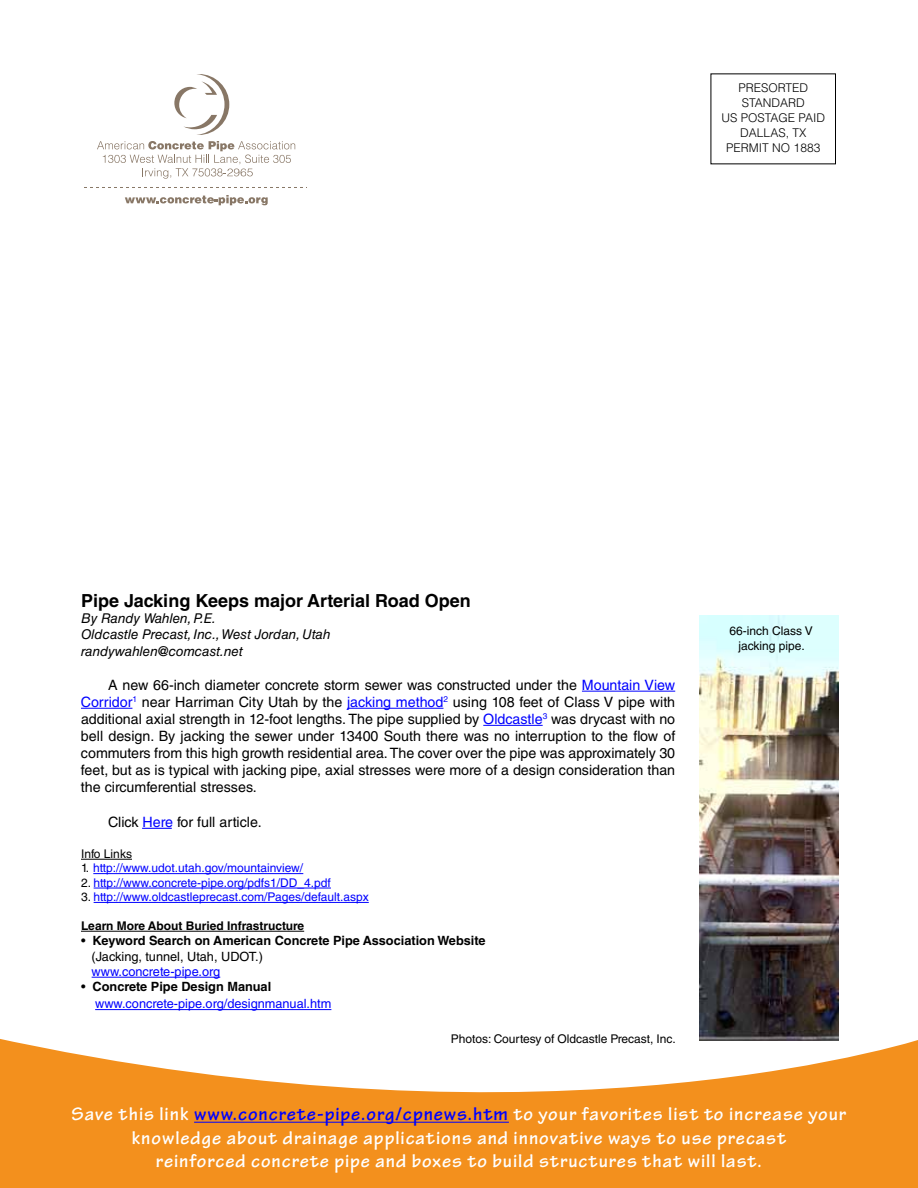
<style>
.page{position:relative;width:918px;height:1188px;background:#fff}
.page>*{position:absolute;margin:0;border:0;box-sizing:border-box;transform-origin:0 0}
.t1{font:700 19.5px/23.4px "Tekton Pro";letter-spacing:.05em;color:#fff;text-align:center}
.t2{font:700 18px "Helvetica LT Std";color:#000}
.t3{font:14.25px/17.1px "Helvetica LT Std";color:#000;text-align:justify}
.t4{font:italic 13.5px/16.2px "Helvetica LT Std";color:#000}
.t5{font:12.75px/17.1px "Helvetica LT Std";color:#00f}
.t6{font:700 12.75px/15.3px "Helvetica LT Std";color:#000}
.t7{font:12px "Helvetica LT Std";color:#00f}
.t8{font:12px/15px "Helvetica LT Std";color:#000;text-align:center}
.t9{font:300 12px/15px "Helvetica";color:#000;text-align:center}
.t10{font:700 12px "Helvetica LT Std";color:#000}
.s1{color:#00f}
.s2{color:#000}
.s3{font-weight:400}
.s4{font-weight:700;color:#000}
</style>
<div class="page">
<svg style="left:0;top:1029px;width:918px;height:159px;fill:#f3901d"></svg>
<img style="left:700px;top:615px;width:138px;height:426px">
<svg style="left:174px;top:74px;width:55px;height:61px"></svg>
<svg style="left:125px;top:195px;width:143px;height:10px"></svg>
<svg style="left:97px;top:141px;width:198px;height:38px"></svg>
<svg style="left:84px;top:187px;width:219px;height:1px"></svg>
<hr style="left:194px;top:1122px;width:315px;height:1px;background:#00f">
<hr style="left:582px;top:691px;width:93px;height:1px;background:#00f">
<hr style="left:81px;top:708px;width:51px;height:1px;background:#00f">
<hr style="left:347px;top:708px;width:96px;height:1px;background:#00f">
<hr style="left:483px;top:725px;width:60px;height:1px;background:#00f">
<hr style="left:81px;top:859px;width:51px;height:1px;background:#000">
<hr style="left:93px;top:873px;width:210px;height:1px;background:#00f">
<hr style="left:94px;top:888px;width:237px;height:1px;background:#00f">
<hr style="left:94px;top:902px;width:275px;height:1px;background:#00f">
<hr style="left:81px;top:931px;width:223px;height:1px;background:#000">
<hr style="left:92px;top:977px;width:128px;height:1px;background:#00f">
<hr style="left:95px;top:1009px;width:236px;height:1px;background:#00f">
<hr style="left:142px;top:828px;width:30px;height:1px;background:#00f">
<p class="t9" style="left:722px;top:80px;width:105px">PRESORTED<br>STANDARD<br>US POSTAGE PAID<br>DALLAS, TX<br>PERMIT NO 1883</p>
<p class="t2" style="left:81px;top:590px;width:391px">Pipe Jacking Keeps major Arterial Road Open</p>
<p class="t4" style="left:81px;top:610px;width:251px">By Randy Wahlen, P.E.<br>Oldcastle Precast, Inc., West Jordan, Utah randywahlen@comcast.net</p>
<p class="t3" style="left:81px;top:676px;width:596px;text-indent:27px">A new 66-inch diameter concrete storm sewer was constructed under the <span class="s1">Mountain View Corridor</span><sup>1</sup> near Harriman City Utah by the <span class="s1">jacking method</span><sup>2</sup> using 108 feet of Class V pipe with additional axial strength in 12-foot lengths. The pipe supplied by <span class="s1">Oldcastle</span><sup>3</sup> was drycast with no bell design. By jacking the sewer under 13400 South there was no interruption to the flow of commuters from this high growth residential area. The cover over the pipe was approximately 30 feet, but as is typical with jacking pipe, axial stresses were more of a design consideration than the circumferential stresses.</p>
<p class="t3" style="left:108px;top:813px;width:155px">Click <span class="s1">Here</span> for full article.</p>
<p class="t8" style="left:81px;top:846px;width:52px">Info Links</p>
<p class="t7" style="left:81px;top:861px;width:224px"><span class="s2">1.</span> http://www.udot.utah.gov/mountainview/</p>
<p class="t7" style="left:81px;top:876px;width:251px"><span class="s2">2.</span> http://www.concrete-pipe.org/pdfs1/DD_4.pdf</p>
<p class="t7" style="left:81px;top:890px;width:289px"><span class="s2">3.</span> http://www.oldcastleprecast.com/Pages/default.aspx</p>
<p class="t10" style="left:81px;top:918px;width:225px">Learn More About Buried Infrastructure</p>
<p class="t6" style="left:92px;top:933px;width:396px;text-indent:-11px"><span class="s3">•</span> Keyword Search on American Concrete Pipe Association Website <span class="s3">(Jacking, tunnel, Utah, UDOT.)</span></p>
<p class="t5" style="left:92px;top:963px;width:130px">www.concrete-pipe.org</p>
<p class="t5" style="left:95px;top:978px;width:238px;text-indent:-14px"><span class="s2">•</span> <span class="s4">Concrete Pipe Design Manual </span>www.concrete-pipe.org/designmanual.htm</p>
<p class="t8" style="left:451px;top:1031px;width:227px">Photos: Courtesy of Oldcastle Precast, Inc.</p>
<p class="t8" style="left:730px;top:623px;width:85px">66-inch Class V jacking pipe.</p>
<p class="t1" style="left:72px;top:1103px;width:776px">Save this link <span class="s1">www.concrete-pipe.org/cpnews.htm</span> to your favorites list to increase your knowledge about drainage applications and innovative ways to use precast<br>reinforced concrete pipe and boxes to build structures that will last.</p>
</div>
